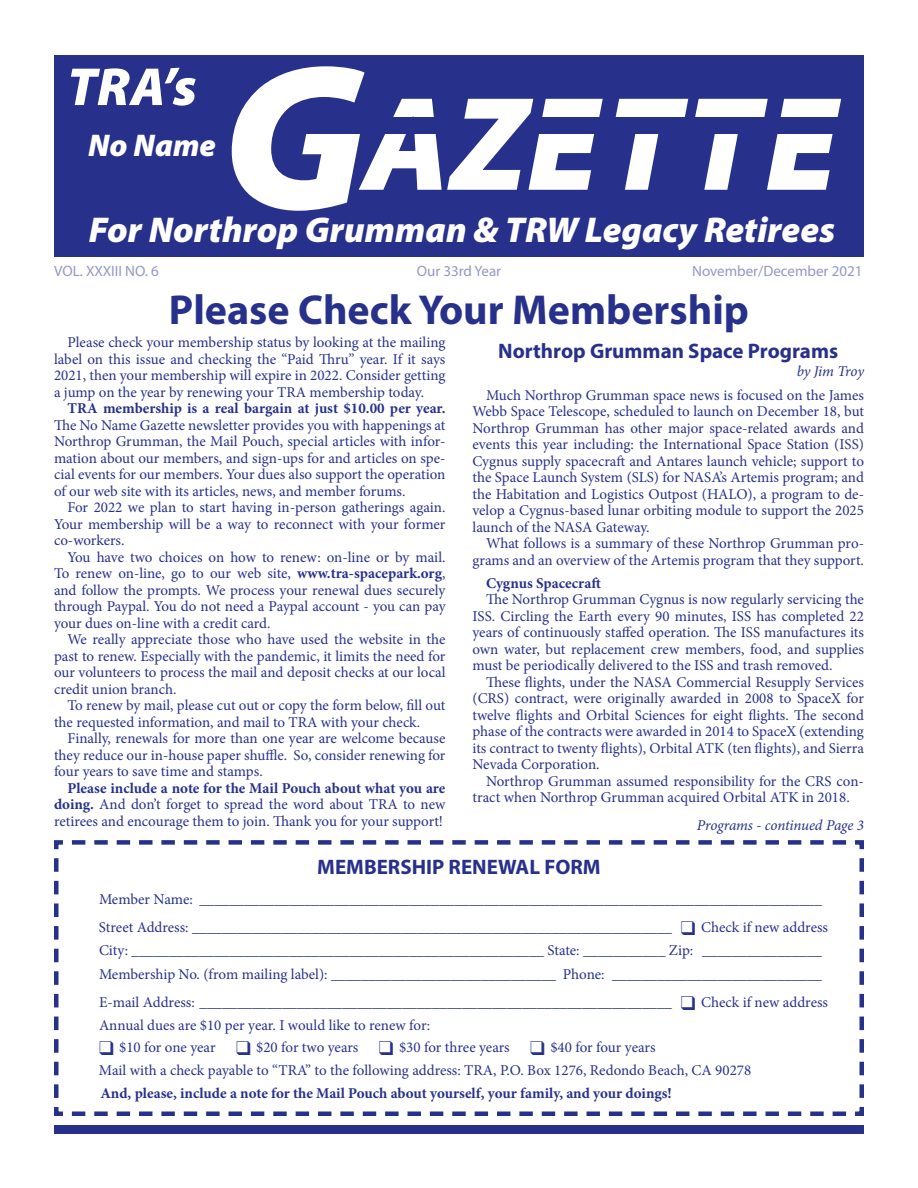
<style>
.page{position:relative;width:918px;height:1188px;background:#fff}
.page>*{position:absolute;margin:0;border:0;box-sizing:border-box;transform-origin:0 0}
.t1{font:italic 900 135px "Myriad Pro";letter-spacing:.04em;color:#fff}
.t2{font:italic 900 54px "Myriad Pro";color:#fff}
.t3{font:700 42px "Myriad Pro";color:#27318b}
.t4{font:italic 900 36px "Myriad Pro";color:#fff}
.t5{font:italic 900 31.5px "Myriad Pro";color:#fff}
.t6{font:700 21px "Myriad Pro";color:#27318b}
.t7{font:15px/23.2px "Minion Pro";letter-spacing:-.005em;color:#27318b}
.t8{font:700 15px "Minion Pro";color:#27318b}
.t9{font:15px "Myriad Pro";color:#9398c5}
.t10{font:italic 15px "Minion Pro";letter-spacing:-.01em;color:#27318b}
.s1{font-size:209.85px}
.s2{font-weight:700}
.s3{font-style:italic}
</style>
<div class="page">
<div style="left:54px;top:55px;width:809px;height:201px;background:#27318b"></div>
<div style="left:54px;top:1125px;width:810px;height:9px;background:#27318b"></div>
<svg style="left:54px;top:840px;width:810px;height:276px"></svg>
<p class="t2" style="left:67px;top:51px;width:131px">TRA’s</p>
<p class="t5" style="left:88px;top:124px;width:129px">No Name</p>
<p class="t1" style="left:222px;top:54px;width:618px"><span class="s1">G</span>AZETTE</p>
<p class="t4" style="left:89px;top:206px;width:748px">For Northrop Grumman &amp; TRW Legacy Retirees</p>
<p class="t9" style="left:54px;top:262px;width:106px">VOL. XXXIII NO. 6</p>
<p class="t9" style="left:417px;top:262px;width:86px">Our 33rd Year</p>
<p class="t9" style="left:692px;top:262px;width:172px">November/December 2021</p>
<p class="t3" style="left:169px;top:283px;width:582px">Please Check Your Membership</p>
<p class="t7" style="left:68px;top:331px;width:379px">Please check your membership status by looking at the mailing</p>
<p class="t7" style="left:54px;top:348px;width:393px">label on this issue and checking the “Paid Thru” year. If it says</p>
<p class="t7" style="left:54px;top:364px;width:393px">2021, then your membership will expire in 2022. Consider getting</p>
<p class="t7" style="left:54px;top:381px;width:372px">a jump on the year by renewing your TRA membership today.</p>
<p class="t8" style="left:68px;top:398px;width:380px">TRA membership is a real bargain at just $10.00 per year.</p>
<p class="t7" style="left:54px;top:414px;width:393px">The No Name Gazette newsletter provides you with happenings at</p>
<p class="t7" style="left:54px;top:430px;width:393px">Northrop Grumman, the Mail Pouch, special articles with infor-</p>
<p class="t7" style="left:54px;top:447px;width:393px">mation about our members, and sign-ups for and articles on spe-</p>
<p class="t7" style="left:54px;top:463px;width:393px">cial events for our members. Your dues also support the operation</p>
<p class="t7" style="left:54px;top:480px;width:353px">of our web site with its articles, news, and member forums.</p>
<p class="t7" style="left:68px;top:496px;width:379px">For 2022 we plan to start having in-person gatherings again.</p>
<p class="t7" style="left:54px;top:513px;width:393px">Your membership will be a way to reconnect with your former</p>
<p class="t7" style="left:54px;top:529px;width:72px">co-workers.</p>
<p class="t7" style="left:68px;top:546px;width:380px">You have two choices on how to renew: on-line or by mail.</p>
<p class="t7" style="left:54px;top:562px;width:393px">To renew on-line, go to our web site, <span class="s2">www.tra-spacepark.org</span>,</p>
<p class="t7" style="left:54px;top:579px;width:393px">and follow the prompts. We process your renewal dues securely</p>
<p class="t7" style="left:54px;top:595px;width:393px">through Paypal. You do not need a Paypal account - you can pay</p>
<p class="t7" style="left:54px;top:612px;width:218px">your dues on-line with a credit card.</p>
<p class="t7" style="left:68px;top:628px;width:380px">We really appreciate those who have used the website in the</p>
<p class="t7" style="left:54px;top:645px;width:393px">past to renew. Especially with the pandemic, it limits the need for</p>
<p class="t7" style="left:54px;top:661px;width:393px">our volunteers to process the mail and deposit checks at our local</p>
<p class="t7" style="left:54px;top:678px;width:124px">credit union branch.</p>
<p class="t7" style="left:68px;top:694px;width:379px">To renew by mail, please cut out or copy the form below, fill out</p>
<p class="t7" style="left:54px;top:711px;width:368px">the requested information, and mail to TRA with your check.</p>
<p class="t7" style="left:68px;top:727px;width:380px">Finally, renewals for more than one year are welcome because</p>
<p class="t7" style="left:54px;top:744px;width:393px">they reduce our in-house paper shuffle. So, consider renewing for</p>
<p class="t7" style="left:54px;top:760px;width:210px">four years to save time and stamps.</p>
<p class="t8" style="left:68px;top:778px;width:379px">Please include a note for the Mail Pouch about what you are</p>
<p class="t7" style="left:54px;top:793px;width:393px"><span class="s2">doing.</span> And don’t forget to spread the word about TRA to new</p>
<p class="t7" style="left:54px;top:810px;width:391px">retirees and encourage them to join. Thank you for your support!</p>
<p class="t6" style="left:498px;top:338px;width:341px">Northrop Grumman Space Programs</p>
<p class="t7" style="left:486px;top:360px;width:380px;text-align:right"><span class="s3">by Jim Troy<br></span>Much Northrop Grumman space news is focused on the James</p>
<p class="t7" style="left:473px;top:400px;width:393px">Webb Space Telescope, scheduled to launch on December 18, but</p>
<p class="t7" style="left:473px;top:416px;width:393px">Northrop Grumman has other major space-related awards and</p>
<p class="t7" style="left:473px;top:433px;width:393px">events this year including: the International Space Station (ISS)</p>
<p class="t7" style="left:473px;top:449px;width:393px">Cygnus supply spacecraft and Antares launch vehicle; support to</p>
<p class="t7" style="left:473px;top:466px;width:393px">the Space Launch System (SLS) for NASA’s Artemis program; and</p>
<p class="t7" style="left:473px;top:482px;width:393px">the Habitation and Logistics Outpost (HALO), a program to de-</p>
<p class="t7" style="left:473px;top:499px;width:393px">velop a Cygnus-based lunar orbiting module to support the 2025</p>
<p class="t7" style="left:473px;top:515px;width:179px">launch of the NASA Gateway.</p>
<p class="t7" style="left:486px;top:532px;width:380px">What follows is a summary of these Northrop Grumman pro-</p>
<p class="t7" style="left:473px;top:548px;width:393px">grams and an overview of the Artemis program that they support.</p>
<p class="t8" style="left:486px;top:572px;width:116px">Cygnus Spacecraft</p>
<p class="t7" style="left:486px;top:588px;width:379px">The Northrop Grumman Cygnus is now regularly servicing the</p>
<p class="t7" style="left:473px;top:604px;width:393px">ISS. Circling the Earth every 90 minutes, ISS has completed 22</p>
<p class="t7" style="left:473px;top:621px;width:393px">years of continuously staffed operation. The ISS manufactures its</p>
<p class="t7" style="left:473px;top:637px;width:393px">own water, but replacement crew members, food, and supplies</p>
<p class="t7" style="left:473px;top:654px;width:361px">must be periodically delivered to the ISS and trash removed.</p>
<p class="t7" style="left:486px;top:670px;width:379px">These flights, under the NASA Commercial Resupply Services</p>
<p class="t7" style="left:473px;top:687px;width:393px">(CRS) contract, were originally awarded in 2008 to SpaceX for</p>
<p class="t7" style="left:473px;top:703px;width:393px">twelve flights and Orbital Sciences for eight flights. The second</p>
<p class="t7" style="left:473px;top:720px;width:393px">phase of the contracts were awarded in 2014 to SpaceX (extending</p>
<p class="t7" style="left:473px;top:736px;width:393px">its contract to twenty flights), Orbital ATK (ten flights), and Sierra</p>
<p class="t7" style="left:473px;top:753px;width:129px">Nevada Corporation.</p>
<p class="t7" style="left:486px;top:769px;width:379px">Northrop Grumman assumed responsibility for the CRS con-</p>
<p class="t7" style="left:473px;top:786px;width:379px">tract when Northrop Grumman acquired Orbital ATK in 2018.</p>
<p class="t10" style="left:697px;top:815px;width:169px">Programs - continued Page 3</p>
<p class="t6" style="left:317px;top:853px;width:285px">MEMBERSHIP RENEWAL FORM</p>
<p class="t7" style="left:99px;top:885px;width:731px;line-height:28.2px">Member Name: ___________________________________________________________________________________<br>Street Address: ________________________________________________________________ ❑ Check if new address</p>
<p class="t7" style="left:99px;top:939px;width:724px">City: _______________________________________________________ State: ___________ Zip: ________________<br>Membership No. (from mailing label): ______________________________ Phone: ____________________________</p>
<p class="t7" style="left:99px;top:990px;width:730px">E-mail Address: _______________________________________________________________ ❑ Check if new address<br>Annual dues are $10 per year. I would like to renew for:</p>
<p class="t7" style="left:99px;top:1035px;width:654px">❑ $10 for one year ❑ $20 for two years ❑ $30 for three years ❑ $40 for four years<br>Mail with a check payable to “TRA” to the following address: TRA, P.O. Box 1276, Redondo Beach, CA 90278<br><span class="s2">And, please, include a note for the Mail Pouch about yourself, your family, and your doings!</span></p>
</div>
